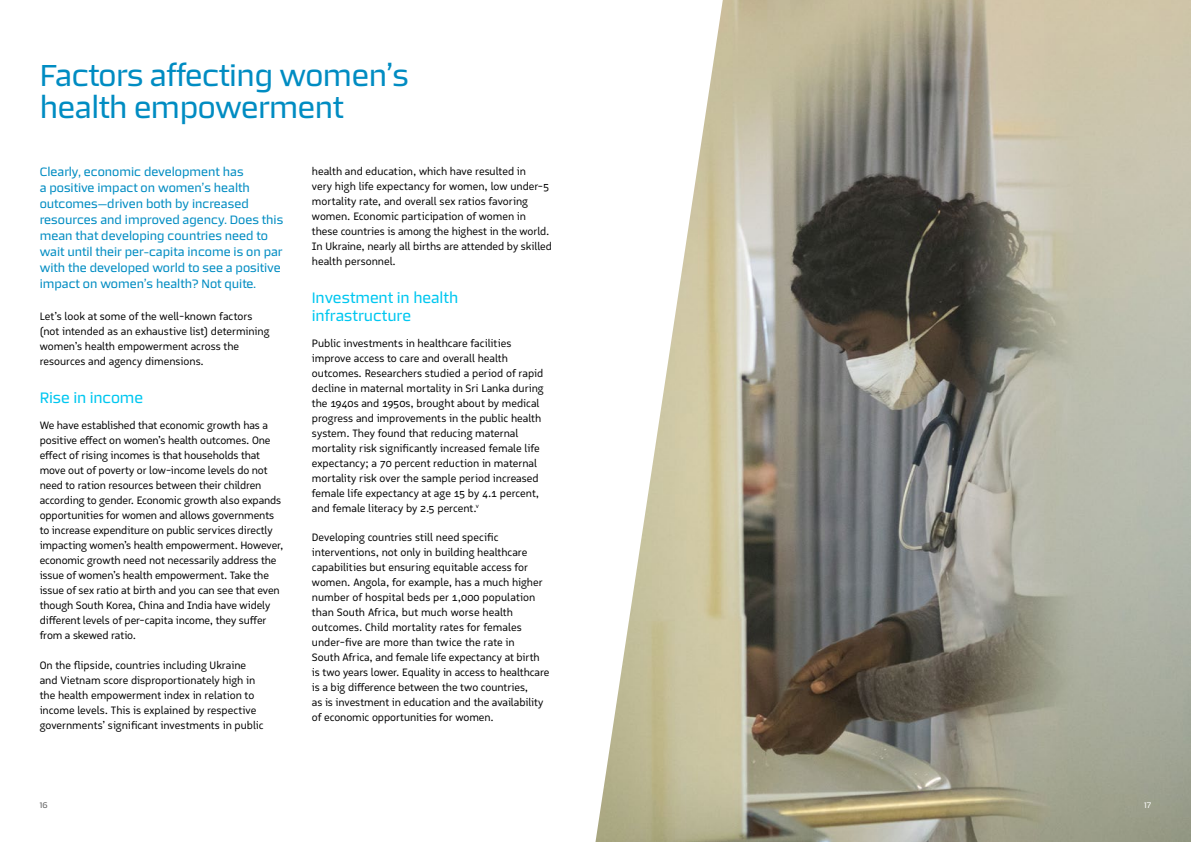
<style>
.page{position:relative;width:1191px;height:842px;background:#fff}
.page>*{position:absolute;margin:0;border:0;box-sizing:border-box;transform-origin:0 0}
.t1{font:30px/32px "Certo Sans";letter-spacing:-.015em;color:#008cc2}
.t2{font:15px/18px "Certo Sans";letter-spacing:-.005em;color:#00c7f0}
.t3{font:12px/16px "Certo Sans";color:#008cc2}
.t4{font:11px/15px "Logical";color:#000}
.t5{font:8px "Certo Sans";color:#5a5a5a}
.t6{font:8px "Certo Sans";color:#fff}
</style>
<div class="page">
<img style="left:595px;top:0;width:596px;height:842px">
<h1 class="t1" style="left:40px;top:59px;width:371px">Factors affecting women’s health empowerment</h1>
<p class="t3" style="left:40px;top:164px;width:245px">Clearly, economic development has<br>a positive impact on women’s health outcomes—driven both by increased resources and improved agency. Does this mean that developing countries need to wait until their per-capita income is on par with the developed world to see a positive impact on women’s health? Not quite.</p>
<p class="t4" style="left:40px;top:309px;width:231px">Let’s look at some of the well-known factors (not intended as an exhaustive list) determining women’s health empowerment across the resources and agency dimensions.</p>
<h2 class="t2" style="left:40px;top:388px;width:105px">Rise in income</h2>
<p class="t4" style="left:40px;top:418px;width:245px">We have established that economic growth has a positive effect on women’s health outcomes. One effect of rising incomes is that households that move out of poverty or low-income levels do not need to ration resources between their children according to gender. Economic growth also expands opportunities for women and allows governments to increase expenditure on public services directly impacting women’s health empowerment. However, economic growth need not necessarily address the issue of women’s health empowerment. Take the issue of sex ratio at birth and you can see that even though South Korea, China and India have widely different levels of per-capita income, they suffer from a skewed ratio.</p>
<p class="t4" style="left:40px;top:657px;width:225px">On the flipside, countries including Ukraine and Vietnam score disproportionately high in the health empowerment index in relation to income levels. This is explained by respective governments’ significant investments in public</p>
<p class="t4" style="left:312px;top:164px;width:242px">health and education, which have resulted in<br>very high life expectancy for women, low under-5 mortality rate, and overall sex ratios favoring women. Economic participation of women in these countries is among the highest in the world.<br>In Ukraine, nearly all births are attended by skilled health personnel.</p>
<h2 class="t2" style="left:312px;top:288px;width:148px">Investment in health infrastructure</h2>
<p class="t4" style="left:312px;top:336px;width:233px">Public investments in healthcare facilities improve access to care and overall health outcomes. Researchers studied a period of rapid decline in maternal mortality in Sri Lanka during the 1940s and 1950s, brought about by medical progress and improvements in the public health system. They found that reducing maternal mortality risk significantly increased female life expectancy; a 70 percent reduction in maternal mortality risk over the sample period increased female life expectancy at age 15 by 4.1 percent, and female literacy by 2.5 percent.<sup>v</sup></p>
<p class="t4" style="left:312px;top:530px;width:239px">Developing countries still need specific interventions, not only in building healthcare capabilities but ensuring equitable access for women. Angola, for example, has a much higher number of hospital beds per 1,000 population than South Africa, but much worse health outcomes. Child mortality rates for females under-five are more than twice the rate in<br>South Africa, and female life expectancy at birth is two years lower. Equality in access to healthcare is a big difference between the two countries,<br>as is investment in education and the availability of economic opportunities for women.</p>
<p class="t5" style="left:40px;top:800px;width:9px">16</p>
<p class="t6" style="left:1144px;top:800px;width:9px">17</p>
</div>
